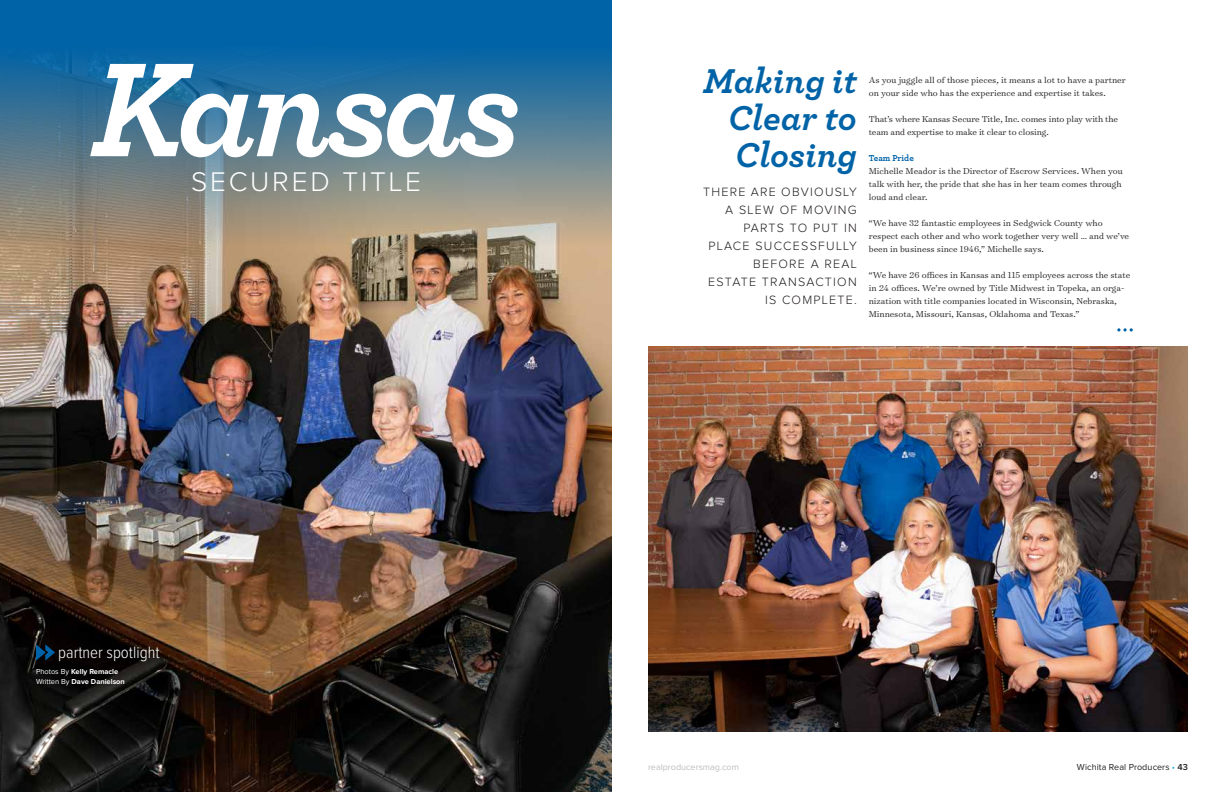
<style>
.page{position:relative;width:1224px;height:792px;background:#fff}
.page>*{position:absolute;margin:0;border:0;box-sizing:border-box;transform-origin:0 0}
.t1{font:italic 700 140.3px "Archer Pro";letter-spacing:-.04em;color:#fff}
.t2{font:italic 700 36.2px/37px "Archer Pro";color:#0063a7;text-align:justify}
.t3{font:300 28px "Proxima Nova";letter-spacing:.1em;color:#fff}
.t4{font:300 17px "Proxima Nova Cond";color:#fff}
.t5{font:300 12.5px/18px "Proxima Nova";letter-spacing:.1em;color:#231f20;text-align:right}
.t6{font:300 9.8px/13px "Surveyor Text";color:#231f20}
.t7{font:9px "Proxima Nova";letter-spacing:.01em;color:#231f20}
.t8{font:9px "Proxima Nova";color:#bcbec0}
.t9{font:700 9px "Archer Pro";color:#0063a7}
.t10{font:700 7.5px/10px "Proxima Nova";color:#fff}
.s1{font-weight:400}
.s2{color:#19a8e0}
.s3{font-weight:600}
</style>
<div class="page">
<img style="left:0;top:245px;width:612px;height:547px">
<svg style="left:0;top:0;width:612px;height:245px;background:#4c7a95"></svg>
<svg style="left:36px;top:644px;width:19px;height:17px"></svg>
<img style="left:648px;top:347px;width:540px;height:385px">
<svg style="left:1117px;top:328px;width:16px;height:4px"></svg>
<h1 class="t1" style="left:91px;top:-1px;width:431px">Kansas</h1>
<h3 class="t3" style="left:191px;top:169px;width:231px">SECURED TITLE</h3>
<h3 class="t4" style="left:58px;top:644px;width:103px">partner spotlight</h3>
<p class="t10" style="left:36px;top:667px;width:90px"><span class="s1">Photos By</span> Kelly Remacle<br><span class="s1">Written By</span> Dave Danielson</p>
<h2 class="t2" style="left:728px;top:60px;width:130px;text-indent:-25px">Making it Clear to Closing</h2>
<p class="t5" style="left:703px;top:183px;width:155px">THERE ARE OBVIOUSLY<br>A SLEW OF MOVING<br>PARTS TO PUT IN<br>PLACE SUCCESSFULLY<br>BEFORE A REAL<br>ESTATE TRANSACTION<br>IS COMPLETE.</p>
<p class="t6" style="left:869px;top:74px;width:258px">As you juggle all of those pieces, it means a lot to have a partner on your side who has the experience and expertise it takes.</p>
<p class="t6" style="left:869px;top:113px;width:251px">That’s where Kansas Secure Title, Inc. comes into play with the team and expertise to make it clear to closing.</p>
<p class="t9" style="left:869px;top:151px;width:47px">Team Pride</p>
<p class="t6" style="left:869px;top:165px;width:255px;text-align:justify">Michelle Meador is the Director of Escrow Services. When you talk with her, the pride that she has in her team comes through loud and clear.</p>
<p class="t6" style="left:869px;top:217px;width:262px">“We have 32 fantastic employees in Sedgwick County who respect each other and who work together very well … and we’ve been in business since 1946,” Michelle says.</p>
<p class="t6" style="left:869px;top:269px;width:263px">“We have 26 offices in Kansas and 115 employees across the state in 24 offices. We’re owned by Title Midwest in Topeka, an orga&shy;nization with title companies located in Wisconsin, Nebraska, Minnesota, Missouri, Kansas, Oklahoma and Texas.”</p>
<p class="t8" style="left:648px;top:762px;width:92px">realproducersmag.com</p>
<p class="t7" style="left:1077px;top:762px;width:112px">Wichita Real Producers <span class="s2">•</span> <span class="s3">43</span></p>
</div>
